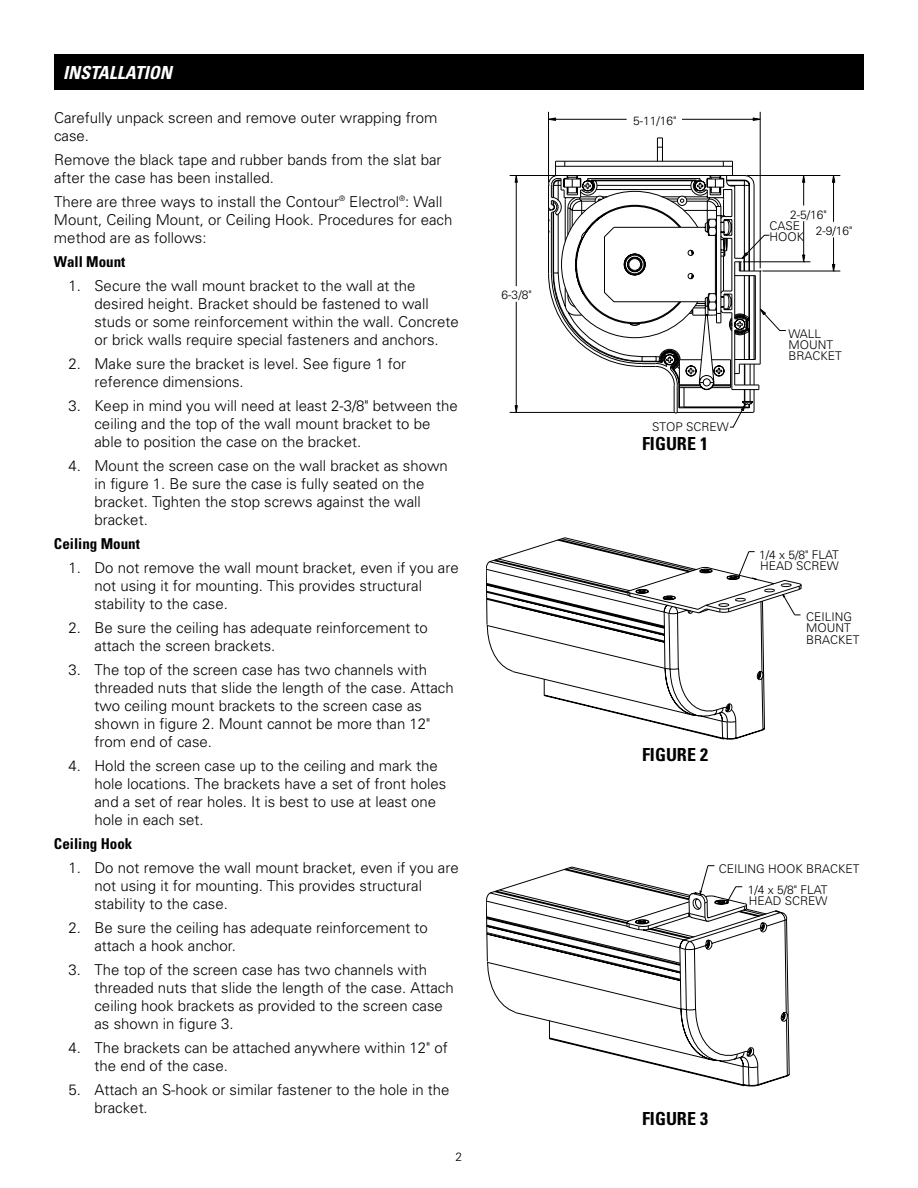
<style>
.page{position:relative;width:918px;height:1188px;background:#fff}
.page>*{position:absolute;margin:0;border:0;box-sizing:border-box;transform-origin:0 0}
.t1{font:700 condensed 18px "Univers";color:#000}
.t2{font:italic 700 condensed 18px "Univers";color:#fff}
.t3{font:300 15px/18px "Univers";color:#000}
.t4{font:700 condensed 15px "Univers";color:#000}
.t5{font:300 12px/11.2px "Univers";color:#000}
</style>
<div class="page">
<svg style="left:486px;top:866px;width:304px;height:220px"></svg>
<svg style="left:486px;top:537px;width:316px;height:203px"></svg>
<div style="left:54px;top:54px;width:810px;height:36px;background:#000"></div>
<svg style="left:548px;top:112px;width:213px;height:301px"></svg>
<svg style="left:753px;top:117px;width:8px;height:4px"></svg>
<svg style="left:548px;top:117px;width:8px;height:4px"></svg>
<hr style="left:743px;top:262px;width:67px;height:1px;background:#000">
<hr style="left:803px;top:221px;width:1px;height:34px;background:#000">
<svg style="left:802px;top:176px;width:3px;height:30px"></svg>
<svg style="left:802px;top:254px;width:3px;height:9px"></svg>
<hr style="left:747px;top:175px;width:93px;height:1px;background:#000">
<hr style="left:762px;top:271px;width:78px;height:1px;background:#000">
<hr style="left:833px;top:182px;width:1px;height:40px;background:#000">
<svg style="left:832px;top:176px;width:3px;height:7px"></svg>
<svg style="left:832px;top:237px;width:3px;height:35px"></svg>
<hr style="left:510px;top:175px;width:46px;height:1px;background:#000">
<hr style="left:510px;top:412px;width:165px;height:1px;background:#000">
<hr style="left:516px;top:182px;width:1px;height:104px;background:#000">
<hr style="left:516px;top:302px;width:1px;height:104px;background:#000">
<svg style="left:515px;top:176px;width:3px;height:7px"></svg>
<svg style="left:515px;top:405px;width:3px;height:8px"></svg>
<svg style="left:740px;top:235px;width:30px;height:28px"></svg>
<svg style="left:686px;top:307px;width:100px;height:120px"></svg>
<div style="left:628px;top:116px;width:54px;height:12px;background:#fff"></div>
<p class="t2" style="left:63px;top:62px;width:110px">INSTALLATION</p>
<p class="t3" style="left:54px;top:108px;width:385px">Carefully unpack screen and remove outer wrapping from case.</p>
<p class="t3" style="left:54px;top:150px;width:389px">Remove the black tape and rubber bands from the slat bar after the case has been installed.</p>
<p class="t3" style="left:54px;top:192px;width:400px">There are three ways to install the Contour<sup>®</sup> Electrol<sup>®</sup>: Wall<br>Mount, Ceiling Mount, or Ceiling Hook. Procedures for each method are as follows:</p>
<p class="t4" style="left:54px;top:252px;width:73px">Wall Mount</p>
<p class="t3" style="left:94px;top:276px;width:366px;text-indent:-26px">1. Secure the wall mount bracket to the wall at the desired height. Bracket should be fastened to wall studs or some reinforcement within the wall. Concrete or brick walls require special fasteners and anchors.</p>
<p class="t3" style="left:94px;top:354px;width:313px;text-indent:-26px">2. Make sure the bracket is level. See figure 1 for reference dimensions.</p>
<p class="t3" style="left:94px;top:396px;width:365px;text-indent:-26px">3. Keep in mind you will need at least 2-3/8" between the ceiling and the top of the wall mount bracket to be able to position the case on the bracket.</p>
<p class="t3" style="left:94px;top:456px;width:355px;text-indent:-26px">4. Mount the screen case on the wall bracket as shown in figure 1. Be sure the case is fully seated on the bracket. Tighten the stop screws against the wall bracket.</p>
<p class="t4" style="left:54px;top:534px;width:87px">Ceiling Mount</p>
<p class="t3" style="left:94px;top:558px;width:366px;text-indent:-26px">1. Do not remove the wall mount bracket, even if you are not using it for mounting. This provides structural stability to the case.</p>
<p class="t3" style="left:94px;top:618px;width:335px;text-indent:-26px">2. Be sure the ceiling has adequate reinforcement to attach the screen brackets.</p>
<p class="t3" style="left:94px;top:660px;width:361px;text-indent:-26px">3. The top of the screen case has two channels with threaded nuts that slide the length of the case. Attach two ceiling mount brackets to the screen case as shown in figure 2. Mount cannot be more than 12" from end of case.</p>
<p class="t3" style="left:94px;top:756px;width:353px;text-indent:-26px">4. Hold the screen case up to the ceiling and mark the hole locations. The brackets have a set of front holes and a set of rear holes. It is best to use at least one hole in each set.</p>
<p class="t4" style="left:54px;top:834px;width:80px">Ceiling Hook</p>
<p class="t3" style="left:94px;top:858px;width:366px;text-indent:-26px">1. Do not remove the wall mount bracket, even if you are not using it for mounting. This provides structural stability to the case.</p>
<p class="t3" style="left:94px;top:918px;width:335px;text-indent:-26px">2. Be sure the ceiling has adequate reinforcement to attach a hook anchor.</p>
<p class="t3" style="left:94px;top:960px;width:361px;text-indent:-26px">3. The top of the screen case has two channels with threaded nuts that slide the length of the case. Attach ceiling hook brackets as provided to the screen case as shown in figure 3.</p>
<p class="t3" style="left:94px;top:1038px;width:355px;text-indent:-26px">4. The brackets can be attached anywhere within 12" of the end of the case.</p>
<p class="t3" style="left:94px;top:1080px;width:357px;text-indent:-26px">5. Attach an S-hook or similar fastener to the hole in the bracket.</p>
<p class="t5" style="left:456px;top:1151px;width:8px">2</p>
<p class="t5" style="left:502px;top:289px;width:32px">6-3/8"</p>
<p class="t5" style="left:633px;top:115px;width:45px">5-11/16"</p>
<p class="t5" style="left:652px;top:421px;width:44px">stopscrew</p>
<p class="t1" style="left:642px;top:433px;width:67px">FIGURE 1</p>
<p class="t5" style="left:816px;top:206px;width:38px;line-height:16.5px;text-indent:-26px">2-5/16"<br>2-9/16"</p>
<p class="t5" style="left:770px;top:219px;width:35px">case hook</p>
<p class="t5" style="left:789px;top:327px;width:43px">wall mount bracket</p>
<p class="t5" style="left:759px;top:548px;width:74px">1/4 x 5/8" flat head</p>
<p class="t5" style="left:796px;top:560px;width:10px">screw</p>
<p class="t5" style="left:806px;top:611px;width:48px">ceiling mount bracket</p>
<p class="t1" style="left:642px;top:744px;width:67px">FIGURE 2</p>
<p class="t5" style="left:719px;top:862px;width:96px">cei ling hook bracket</p>
<p class="t5" style="left:748px;top:884px;width:74px">1/4 x 5/8" flat head</p>
<p class="t5" style="left:785px;top:895px;width:10px">screw</p>
<p class="t1" style="left:642px;top:1108px;width:67px">FIGURE 3</p>
</div>
